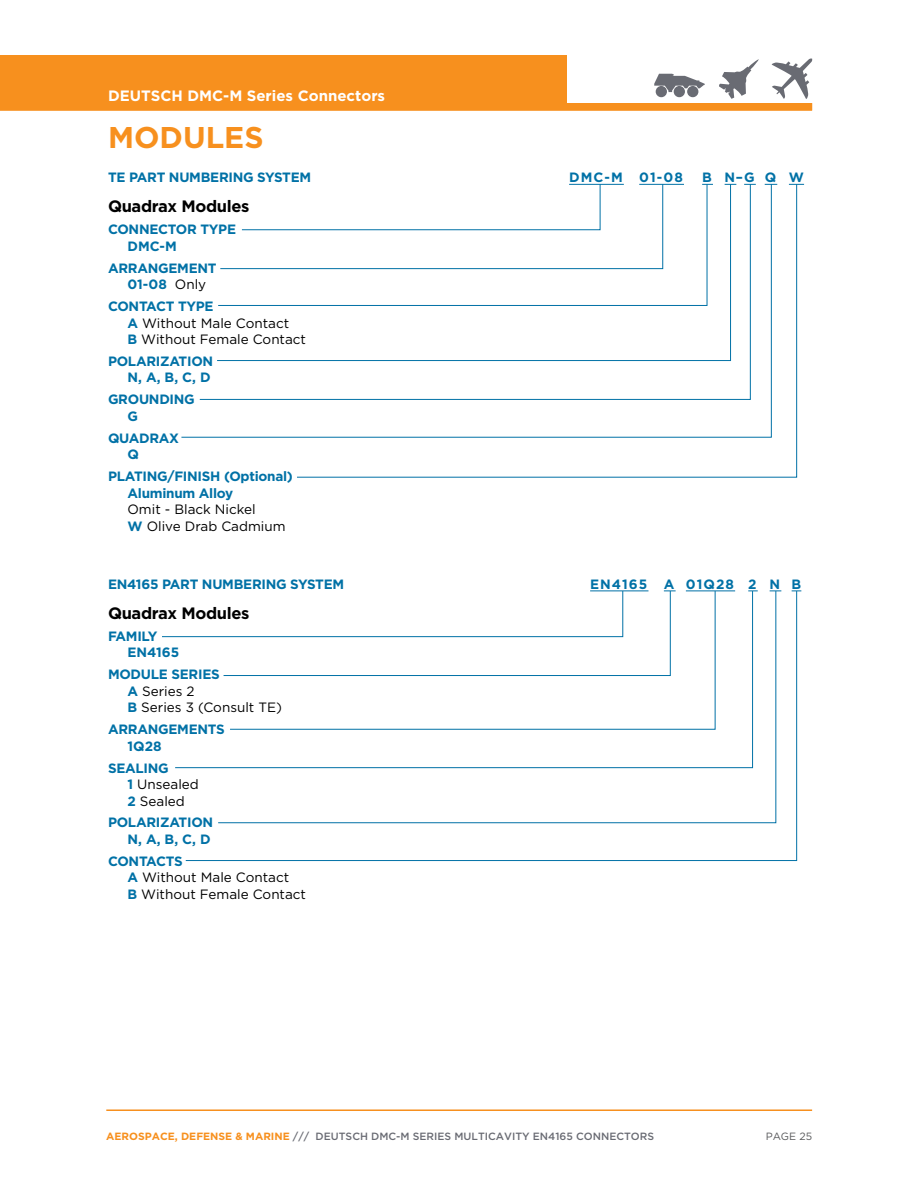
<style>
.page{position:relative;width:918px;height:1188px;background:#fff}
.page>*{position:absolute;margin:0;border:0;box-sizing:border-box;transform-origin:0 0}
.t1{font:700 30px "Gotham";color:#f7901e}
.PRODUCT_TYPE{font:700 16.5px "Gotham";letter-spacing:-.02em;color:#000}
.Name_of_product{font:700 15px "Gotham";color:#fff}
.PRODUCT_TYPE-2{font:700 13.5px/16.5px "Gotham";letter-spacing:-.02em;color:#0071a6}
.PRODUCT_TYPE-3{font:13.5px/16.5px "Gotham";color:#000}
.PRODUCT_TYPE-4{font:700 13.5px "Gotham";letter-spacing:.08em;color:#0071a6}
.t2{font:500 10.5px "Gotham";color:#696b73}
.t3{font:10.5px "Gotham";color:#58595b}
.s1{font-weight:400;color:#000}
.s2{font-weight:700;color:#0071a6}
.s3{font-weight:700;color:#f7901e}
</style>
<div class="page">
<hr style="left:106px;top:1109px;width:706px;height:2px;background:#f7901e">
<svg style="left:772px;top:58px;width:41px;height:41px"></svg>
<svg style="left:719px;top:59px;width:40px;height:40px"></svg>
<div style="left:674px;top:86px;width:11px;height:11px;background:#696b73;border-radius:50%"></div>
<div style="left:687px;top:86px;width:11px;height:11px;background:#696b73;border-radius:50%"></div>
<svg style="left:654px;top:74px;width:51px;height:18px"></svg>
<div style="left:656px;top:86px;width:11px;height:11px;background:#696b73;border-radius:50%"></div>
<div style="left:0;top:55px;width:567px;height:53px;background:#f7901e"></div>
<div style="left:0;top:103px;width:812px;height:8px;background:#f7901e"></div>
<svg style="left:185px;top:590px;width:612px;height:271px"></svg>
<svg style="left:217px;top:229px;width:79px;height:132px"></svg>
<svg style="left:296px;top:183px;width:501px;height:295px"></svg>
<p class="Name_of_product" style="left:108px;top:86px;width:279px">DEUTSCH DMC-M Series Connectors</p>
<p class="t1" style="left:108px;top:118px;width:157px">MODULES</p>
<p class="PRODUCT_TYPE-2" style="left:108px;top:169px;width:205px">TE PART NUMBERING SYSTEM</p>
<p class="PRODUCT_TYPE-2" style="left:569px;top:169px;width:115px">DMC-M 01-08</p>
<p class="PRODUCT_TYPE-2" style="left:702px;top:169px;width:103px">BNGQW</p>
<p class="PRODUCT_TYPE" style="left:108px;top:196px;width:143px">Quadrax Modules</p>
<p class="PRODUCT_TYPE-2" style="left:128px;top:221px;width:110px;text-indent:-20px">CONNECTOR TYPE<br>DMC-M</p>
<p class="PRODUCT_TYPE-2" style="left:128px;top:260px;width:91px;text-indent:-20px">ARRANGEMENT<br>01-08 <span class="s1">Only</span></p>
<p class="PRODUCT_TYPE-3" style="left:128px;top:298px;width:180px;text-indent:-20px"><span class="s2">CONTACT TYPE<br>A</span> Without Male Contact<br><span class="s2">B</span> Without Female Contact</p>
<p class="PRODUCT_TYPE-2" style="left:108px;top:353px;width:107px;text-align:right">POLARIZATION<br>N, A, B, C, D</p>
<p class="PRODUCT_TYPE-2" style="left:128px;top:391px;width:69px;text-indent:-20px">GROUNDING<br>G</p>
<p class="PRODUCT_TYPE-2" style="left:128px;top:430px;width:53px;text-indent:-20px">QUADRAX<br>Q</p>
<p class="PRODUCT_TYPE-2" style="left:127px;top:468px;width:167px;text-indent:-19px">PLATING/FINISH (Optional)<br>Aluminum Alloy<br><span class="s1">Omit - Black Nickel<br></span>W <span class="s1">Olive Drab Cadmium</span></p>
<p class="PRODUCT_TYPE-2" style="left:736px;top:169px;width:9px">–</p>
<p class="PRODUCT_TYPE-2" style="left:108px;top:576px;width:238px">EN4165 PART NUMBERING SYSTEM</p>
<p class="PRODUCT_TYPE-4" style="left:590px;top:575px;width:213px">EN4165 A 01Q28 2 N B</p>
<p class="PRODUCT_TYPE" style="left:108px;top:602px;width:143px">Quadrax Modules</p>
<p class="PRODUCT_TYPE-2" style="left:128px;top:628px;width:53px;text-indent:-20px">FAMILY<br>EN4165</p>
<p class="PRODUCT_TYPE-3" style="left:128px;top:666px;width:156px;text-indent:-20px"><span class="s2">MODULE SERIES<br>A</span> Series 2<br><span class="s2">B</span> Series 3 (Consult TE)</p>
<p class="PRODUCT_TYPE-2" style="left:128px;top:721px;width:99px;text-indent:-20px">ARRANGEMENTS<br>1Q28</p>
<p class="PRODUCT_TYPE-3" style="left:128px;top:759px;width:73px;text-indent:-20px"><span class="s2">SEALING<br>1</span> Unsealed<br><span class="s2">2</span> Sealed</p>
<p class="PRODUCT_TYPE-2" style="left:108px;top:814px;width:107px;text-align:right">POLARIZATION<br>N, A, B, C, D</p>
<p class="PRODUCT_TYPE-3" style="left:128px;top:853px;width:180px;text-indent:-20px"><span class="s2">CONTACTS<br>A</span> Without Male Contact<br><span class="s2">B</span> Without Female Contact</p>
<p class="t2" style="left:106px;top:1129px;width:549px"><span class="s3">AEROSPACE, DEFENSE &amp; MARINE</span> /// DEUTSCH DMC-M SERIES MULTICAVITY EN4165 CONNECTORS</p>
<p class="t3" style="left:766px;top:1129px;width:48px">PAGE 25</p>
</div>
